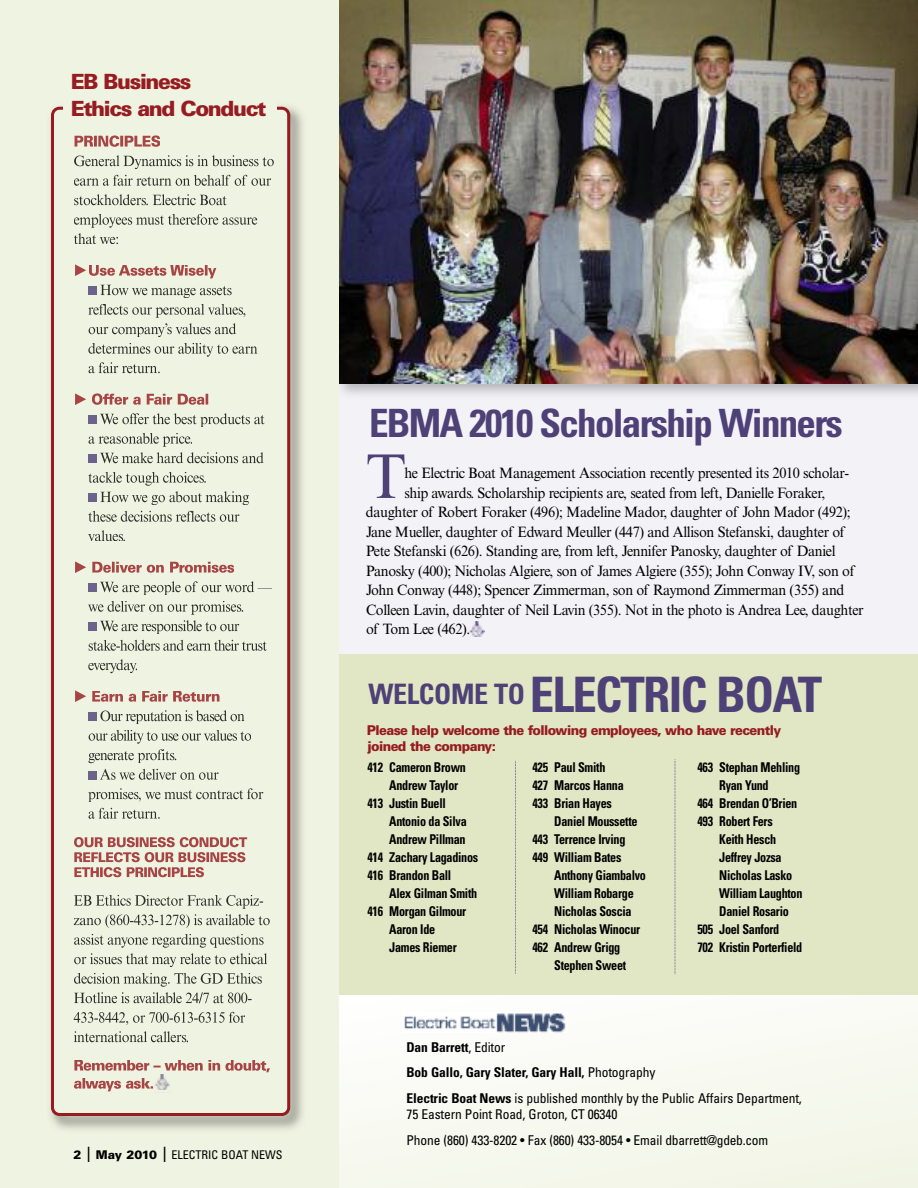
<style>
.page{position:relative;width:918px;height:1188px;background:#fff}
.page>*{position:absolute;margin:0;border:0;box-sizing:border-box;transform-origin:0 0}
.t1{font:63.3px "Times NRMT";color:#4e4177;scale:.95 1}
.t2{font:700 condensed 48.9px "Univers";letter-spacing:-.035em;color:#4e4177}
.t3{font:700 condensed 39px "Univers";letter-spacing:-.045em;color:#4e4177}
.t4{font:900 21px/27px "Univers";letter-spacing:-.065em;color:#961c21}
.t5{font:15px "Times NRMT";letter-spacing:-.025em;color:#000;scale:.95 1}
.t6{font:700 condensed 13.5px "Univers";letter-spacing:-.02em;color:#000;scale:.9 1}
.t7{font:condensed 13.5px/25.5px "Univers";letter-spacing:-.01em;color:#000}
.t8{font:900 13.5px/16.5px "Univers";letter-spacing:-.045em;color:#961c21;scale:.95 1}
.t9{font:condensed 12px "Univers";color:#000}
.s1{font-weight:900;font-stretch:normal}
.s2{font-weight:300;font-stretch:normal;font-size:21px}
.s3{font-weight:700}
</style>
<div class="page">
<div style="left:339px;top:220px;width:579px;height:444px;background:#f3f2f6"></div>
<img style="left:339px;top:383px;width:579px;height:11px">
<img style="left:339px;top:0;width:579px;height:383px">
<div style="left:339px;top:654px;width:579px;height:342px;background:#e1e7c4"></div>
<svg style="left:515px;top:761px;width:1px;height:213px"></svg>
<svg style="left:675px;top:759px;width:1px;height:216px"></svg>
<img style="left:470px;top:621px;width:14px;height:15px">
<div style="left:339px;top:995px;width:579px;height:193px;background:#f8f9f1"></div>
<img style="left:403px;top:1013px;width:164px;height:19px">
<div style="left:0;top:0;width:339px;height:1188px;background:#eff3e1"></div>
<img style="left:50px;top:106px;width:253px;height:1024px">
<svg style="left:51px;top:107px;width:239px;height:1009px"></svg>
<div style="left:63px;top:72px;width:214px;height:58px;background:#eff3e1"></div>
<h3 class="t4" style="left:71px;top:70px;width:197px">EB Business<br>Ethics and Conduct</h3>
<p class="t9" style="left:74px;top:1150px;width:211px"><span class="s1">2</span> <span class="s2">I</span> <span class="s1">May 2010</span> <span class="s2">I</span> ELECTRIC BOAT NEWS</p>
<h3 class="t3" style="left:369px;top:409px;width:475px">EBMA 2010 Scholarship Winners</h3>
<h1 class="t1" style="left:366px;top:454px;width:44px">T</h1>
<p class="t5" style="left:404px;top:468px;width:470px">he Electric Boat Management Association recently presented its 2010 scholar-</p>
<p class="t5" style="left:404px;top:488px;width:444px">ship awards. Scholarship recipients are, seated from left, Danielle Foraker,</p>
<p class="t5" style="left:366px;top:507px;width:512px">daughter of Robert Foraker (496); Madeline Mador, daughter of John Mador (492);</p>
<p class="t5" style="left:366px;top:527px;width:505px">Jane Mueller, daughter of Edward Meuller (447) and Allison Stefanski, daughter of</p>
<p class="t5" style="left:366px;top:546px;width:496px">Pete Stefanski (626). Standing are, from left, Jennifer Panosky, daughter of Daniel</p>
<p class="t5" style="left:366px;top:566px;width:516px">Panosky (400); Nicholas Algiere, son of James Algiere (355); John Conway IV, son of</p>
<p class="t5" style="left:366px;top:585px;width:505px">John Conway (448); Spencer Zimmerman, son of Raymond Zimmerman (355) and</p>
<p class="t5" style="left:366px;top:605px;width:526px">Colleen Lavin, daughter of Neil Lavin (355). Not in the photo is Andrea Lee, daughter</p>
<p class="t5" style="left:366px;top:624px;width:111px">of Tom Lee (462).</p>
<h2 class="t2" style="left:368px;top:677px;width:455px"><sup>WELCOME</sup> <sup>TO</sup> ELECTRIC BOAT</h2>
<p class="t8" style="left:367px;top:723px;width:438px">Please help welcome the following employees, who have recently joined the company:</p>
<p class="t6" style="left:368px;top:763px;width:111px">412 Cameron Brown</p>
<p class="t6" style="left:389px;top:781px;width:78px">Andrew Taylor</p>
<p class="t6" style="left:367px;top:799px;width:89px">413 Justin Buell</p>
<p class="t6" style="left:389px;top:817px;width:88px">Antonio da Silva</p>
<p class="t6" style="left:389px;top:835px;width:86px">Andrew Pillman</p>
<p class="t6" style="left:367px;top:853px;width:125px">414 Zachary Lagadinos</p>
<p class="t6" style="left:367px;top:871px;width:95px">416 Brandon Ball</p>
<p class="t6" style="left:389px;top:889px;width:99px">Alex Gilman Smith</p>
<p class="t6" style="left:367px;top:907px;width:111px">416 Morgan Gilmour</p>
<p class="t6" style="left:389px;top:925px;width:53px">Aaron Ide</p>
<p class="t6" style="left:389px;top:943px;width:76px">James Riemer</p>
<p class="t6" style="left:532px;top:763px;width:83px">425 Paul Smith</p>
<p class="t6" style="left:532px;top:781px;width:103px">427 Marcos Hanna</p>
<p class="t6" style="left:532px;top:799px;width:90px">433 Brian Hayes</p>
<p class="t6" style="left:554px;top:817px;width:94px">Daniel Moussette</p>
<p class="t6" style="left:532px;top:835px;width:105px">443 Terrence Irving</p>
<p class="t6" style="left:532px;top:853px;width:100px">449 William Bates</p>
<p class="t6" style="left:554px;top:871px;width:103px">Anthony Giambalvo</p>
<p class="t6" style="left:554px;top:889px;width:90px">William Robarge</p>
<p class="t6" style="left:554px;top:907px;width:88px">Nicholas Soscia</p>
<p class="t6" style="left:532px;top:925px;width:121px">454 Nicholas Winocur</p>
<p class="t6" style="left:532px;top:943px;width:99px">462 Andrew Grigg</p>
<p class="t6" style="left:554px;top:961px;width:81px">Stephen Sweet</p>
<p class="t6" style="left:697px;top:763px;width:116px">463 Stephan Mehling</p>
<p class="t6" style="left:719px;top:781px;width:56px">Ryan Yund</p>
<p class="t6" style="left:697px;top:799px;width:112px">464 Brendan O’Brien</p>
<p class="t6" style="left:697px;top:817px;width:85px">493 Robert Fers</p>
<p class="t6" style="left:719px;top:835px;width:65px">Keith Hesch</p>
<p class="t6" style="left:719px;top:853px;width:71px">Jeffrey Jozsa</p>
<p class="t6" style="left:719px;top:871px;width:83px">Nicholas Lasko</p>
<p class="t6" style="left:719px;top:889px;width:94px">William Laughton</p>
<p class="t6" style="left:719px;top:907px;width:79px">Daniel Rosario</p>
<p class="t6" style="left:697px;top:925px;width:92px">505 Joel Sanford</p>
<p class="t6" style="left:697px;top:943px;width:118px">702 Kristin Porterfield</p>
<p class="t7" style="left:406px;top:1035px;width:397px"><span class="s3">Dan Barrett</span>, Editor<br><span class="s3">Bob Gallo, Gary Slater, Gary Hall,</span> Photography<br><span class="s3">Electric Boat News</span> is published monthly by the Public Affairs Department,</p>
<p class="t7" style="left:406px;top:1103px;width:363px">75 Eastern Point Road, Groton, CT 06340<br>Phone (860) 433-8202 • Fax (860) 433-8054 • Email dbarrett@gdeb.com</p>
</div>
